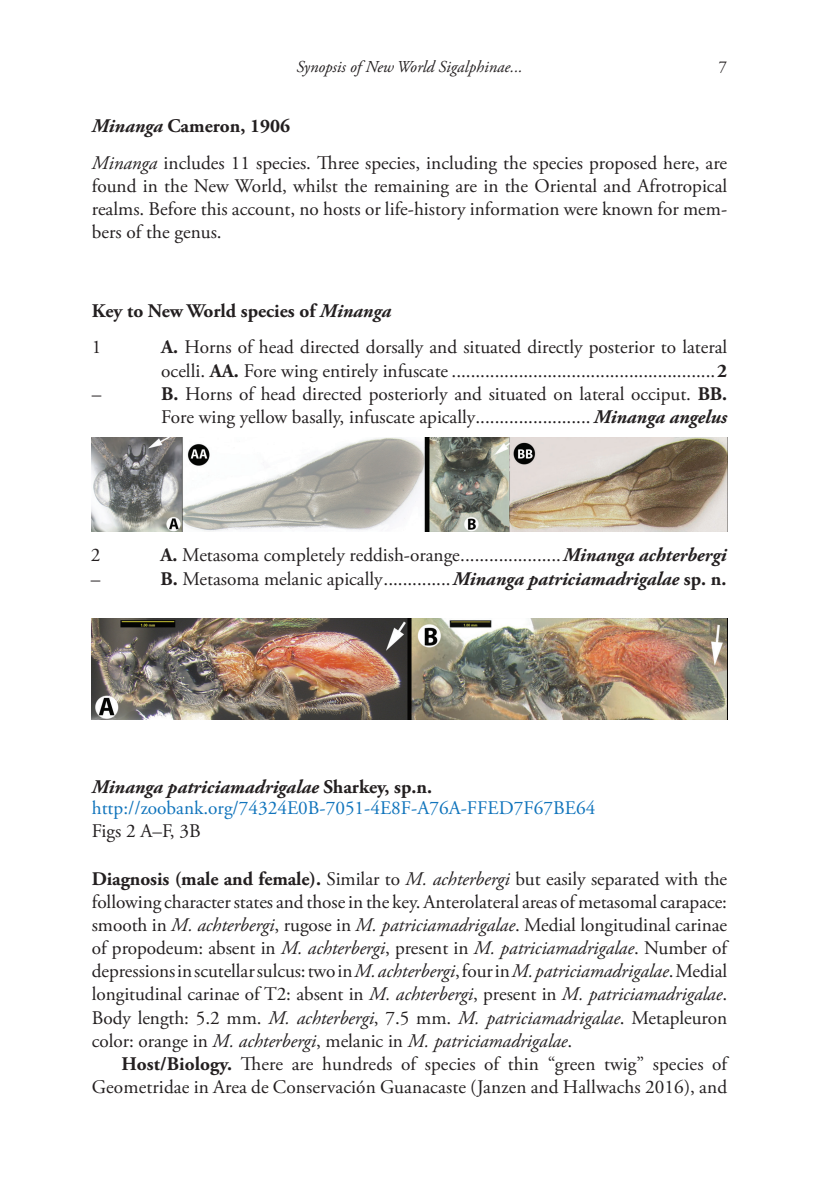
<style>
.page{position:relative;width:819px;height:1191px;background:#fff}
.page>*{position:absolute;margin:0;border:0;box-sizing:border-box;transform-origin:0 0}
.normal_0{font:19.25px/23.1px "Adobe Garamond Pro";color:#231f20;text-align:justify}
.KEYS{font:19.25px/23.1px "Adobe Garamond Pro";color:#231f20}
.taxon_lsid{font:19.25px "Adobe Garamond Pro";color:#1074bc}
.ZAG_2{font:700 19.25px "Adobe Garamond Pro";color:#231f20}
.TAXON_TREATMENT{font:italic 700 19.25px "Adobe Garamond Pro";color:#231f20}
.taxon_-_figs_under_t{font:19.25px "Adobe Garamond Pro";color:#231f20}
.t1{font:italic 16.62px "Adobe Garamond Pro";color:#231f20}
.t2{font:16.62px "Adobe Garamond Pro";color:#231f20}
.s1{font-style:italic}
.s2{font-weight:700}
.s3{font-weight:700;font-style:italic}
.s4{font-style:normal}
</style>
<div class="page">
<img style="left:92px;top:437px;width:635px;height:94px">
<img style="left:92px;top:618px;width:635px;height:102px">
<p class="t1" style="left:296px;top:56px;width:228px">Synopsis of New World Sigalphinae...</p>
<p class="t2" style="left:718px;top:56px;width:10px">7</p>
<p class="ZAG_2" style="left:92px;top:115px;width:200px"><span class="s1">Minanga</span> Cameron, 1906</p>
<p class="normal_0" style="left:92px;top:152px;width:637px"><span class="s1">Minanga</span> includes 11 species. Three species, including the species proposed here, are found in the New World, whilst the remaining are in the Oriental and Afrotropical realms. Before this account, no hosts or life-history information were known for mem&shy;bers of the genus.</p>
<p class="ZAG_2" style="left:92px;top:300px;width:301px">Key to New World species of <span class="s1">Minanga</span></p>
<p class="KEYS" style="left:92px;top:336px;width:11px">1</p>
<p class="KEYS" style="left:161px;top:336px;width:567px"><span class="s2">A.</span> Horns of head directed dorsally and situated directly posterior to lateral ocelli. <span class="s2">AA.</span> Fore wing entirely infuscate .......................................................<span class="s2">2</span></p>
<p class="KEYS" style="left:92px;top:383px;width:11px">–</p>
<p class="KEYS" style="left:161px;top:383px;width:567px"><span class="s2">B.</span> Horns of head directed posteriorly and situated on lateral occiput. <span class="s2">BB.<br></span>Fore wing yellow basally, infuscate apically........................ <span class="s3">Minanga angelus</span></p>
<p class="KEYS" style="left:91px;top:544px;width:11px">2</p>
<p class="KEYS" style="left:160px;top:544px;width:567px"><span class="s2">A.</span> Metasoma completely reddish-orange.....................<span class="s3">Minanga achterbergi</span></p>
<p class="KEYS" style="left:91px;top:567px;width:11px">–</p>
<p class="KEYS" style="left:160px;top:567px;width:567px"><span class="s2">B.</span> Metasoma melanic apically..............<span class="s3">Minanga patriciamadrigalae</span> <span class="s2">sp. n.</span></p>
<p class="TAXON_TREATMENT" style="left:92px;top:775px;width:342px">Minanga patriciamadrigalae <span class="s4">Sharkey, sp.n.</span></p>
<p class="taxon_lsid" style="left:92px;top:796px;width:505px">http://zoobank.org/74324E0B-7051-4E8F-A76A-FFED7F67BE64</p>
<p class="taxon_-_figs_under_t" style="left:92px;top:819px;width:110px">Figs 2 A–F, 3B</p>
<p class="normal_0" style="left:92px;top:868px;width:636px"><span class="s2">Diagnosis (male and female).</span> Similar to <span class="s1">M. achterbergi</span> but easily separated with the following character states and those in the key. Anterolateral areas of metasomal carapace: smooth in <span class="s1">M. achterbergi</span>, rugose in <span class="s1">M. patriciamadrigalae</span>. Medial longitudinal carinae of propodeum: absent in <span class="s1">M. achterbergi</span>, present in <span class="s1">M. patriciamadrigalae</span>. Number of depressions in scutellar sulcus: two in <span class="s1">M. achterbergi</span>, four in <span class="s1">M. patriciamadrigalae</span>. Medial longitudinal carinae of T2: absent in <span class="s1">M. achterbergi</span>, present in <span class="s1">M. patriciamadrigalae</span>.<br>Body length: 5.2 mm. <span class="s1">M. achterbergi</span>, 7.5 mm. <span class="s1">M. patriciamadrigalae</span>. Metapleuron color: orange in <span class="s1">M. achterbergi</span>, melanic in <span class="s1">M. patriciamadrigalae</span>.</p>
<p class="normal_0" style="left:92px;top:1052px;width:637px;text-align:right"><span class="s2">Host/Biology.</span> There are hundreds of species of thin “green twig” species of<br>Geometridae in Area de Conservación Guanacaste (Janzen and Hallwachs 2016), and</p>
</div>
